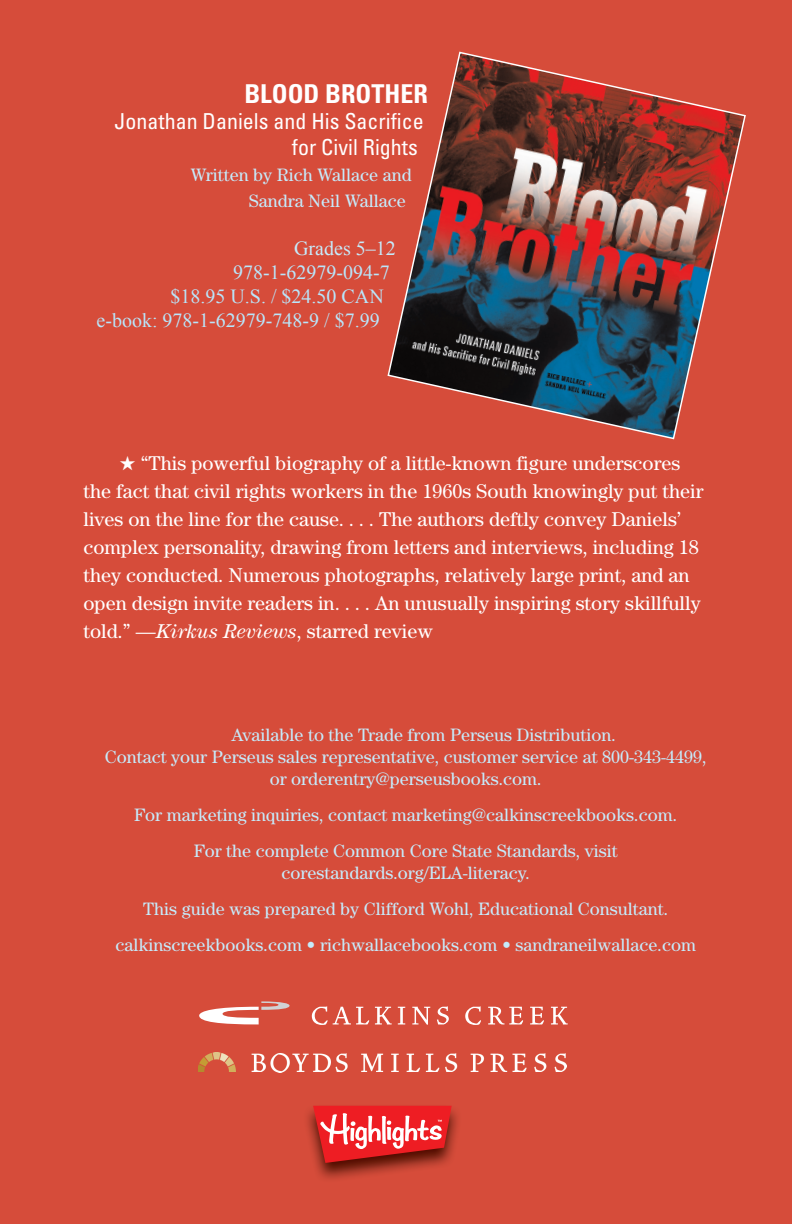
<style>
.page{position:relative;width:792px;height:1224px;background:#d64c3a}
.page>*{position:absolute;margin:0;border:0;box-sizing:border-box;transform-origin:0 0}
.t1{font:700 condensed 26px "Univers LT Std";color:#fff}
.t2{font:condensed 22px/26px "Univers LT Std";color:#fff;text-align:right}
.t3{font:20px/28px "Century Std";color:#fff}
.t4{font:20px "Times New Roman";color:#b9e5fa}
.t5{font:20px "Times New Roman";color:#c6eafa}
.t6{font:18px/36px "Century Std";color:#c6eafa;text-align:center}
.s1{font-style:italic}
</style>
<div class="page">
<img style="left:307px;top:1105px;width:151px;height:74px">
<svg style="left:313px;top:1106px;width:139px;height:57px;background:#dc4546"></svg>
<img style="left:198px;top:1053px;width:369px;height:20px">
<svg style="left:199px;top:1001px;width:91px;height:23px"></svg>
<svg style="left:312px;top:1006px;width:57px;height:19px"></svg>
<svg style="left:375px;top:1007px;width:17px;height:17px"></svg>
<svg style="left:398px;top:1007px;width:7px;height:17px"></svg>
<svg style="left:412px;top:1007px;width:18px;height:18px"></svg>
<svg style="left:437px;top:1006px;width:12px;height:18px"></svg>
<svg style="left:465px;top:1006px;width:16px;height:19px"></svg>
<svg style="left:488px;top:1007px;width:35px;height:17px"></svg>
<svg style="left:530px;top:1007px;width:14px;height:17px"></svg>
<svg style="left:551px;top:1007px;width:17px;height:17px"></svg>
<svg style="left:387px;top:51px;width:359px;height:389px"></svg>
<h1 class="t1" style="left:244px;top:77px;width:185px">BLOOD BROTHER</h1>
<p class="t2" style="left:115px;top:107px;width:311px">Jonathan Daniels and His Sacrifice for Civil Rights</p>
<p class="t6" style="left:249px;top:161px;width:165px;line-height:26px;text-align:left;text-indent:-58px">Written by Rich Wallace and<br>Sandra Neil Wallace</p>
<p class="t5" style="left:294px;top:234px;width:103px">Grades 5–12</p>
<p class="t4" style="left:233px;top:258px;width:158px">978-1-62979-094-7</p>
<p class="t4" style="left:170px;top:282px;width:215px">$18.95 U.S. / $24.50 CAN</p>
<p class="t4" style="left:97px;top:306px;width:285px">e-book: 978-1-62979-748-9 / $7.99</p>
<p class="t3" style="left:84px;top:448px;width:622px;text-indent:36px">★ “This powerful biography of a little-known figure underscores the fact that civil rights workers in the 1960s South knowingly put their lives on the line for the cause. . . . The authors deftly convey Daniels’ complex personality, drawing from letters and interviews, including 18 they conducted. Numerous photographs, relatively large print, and an open design invite readers in. . . . An unusually inspiring story skillfully told.” —<span class="s1">Kirkus Reviews</span>, starred review</p>
<p class="t6" style="left:232px;top:717px;width:386px">Available to the Trade from Perseus Distribution.</p>
<p class="t6" style="left:105px;top:739px;width:604px">Contact your Perseus sales representative, customer service at 800-343-4499,</p>
<p class="t6" style="left:270px;top:761px;width:273px">or orderentry@perseusbooks.com.</p>
<p class="t6" style="left:134px;top:797px;width:545px">For marketing inquiries, contact marketing@calkinscreekbooks.com.<br>For the complete Common Core State Standards, visit</p>
<p class="t6" style="left:115px;top:855px;width:582px">corestandards.org/ELA-literacy.<br>This guide was prepared by Clifford Wohl, Educational Consultant. calkinscreekbooks.com • richwallacebooks.com • sandraneilwallace.com</p>
</div>
